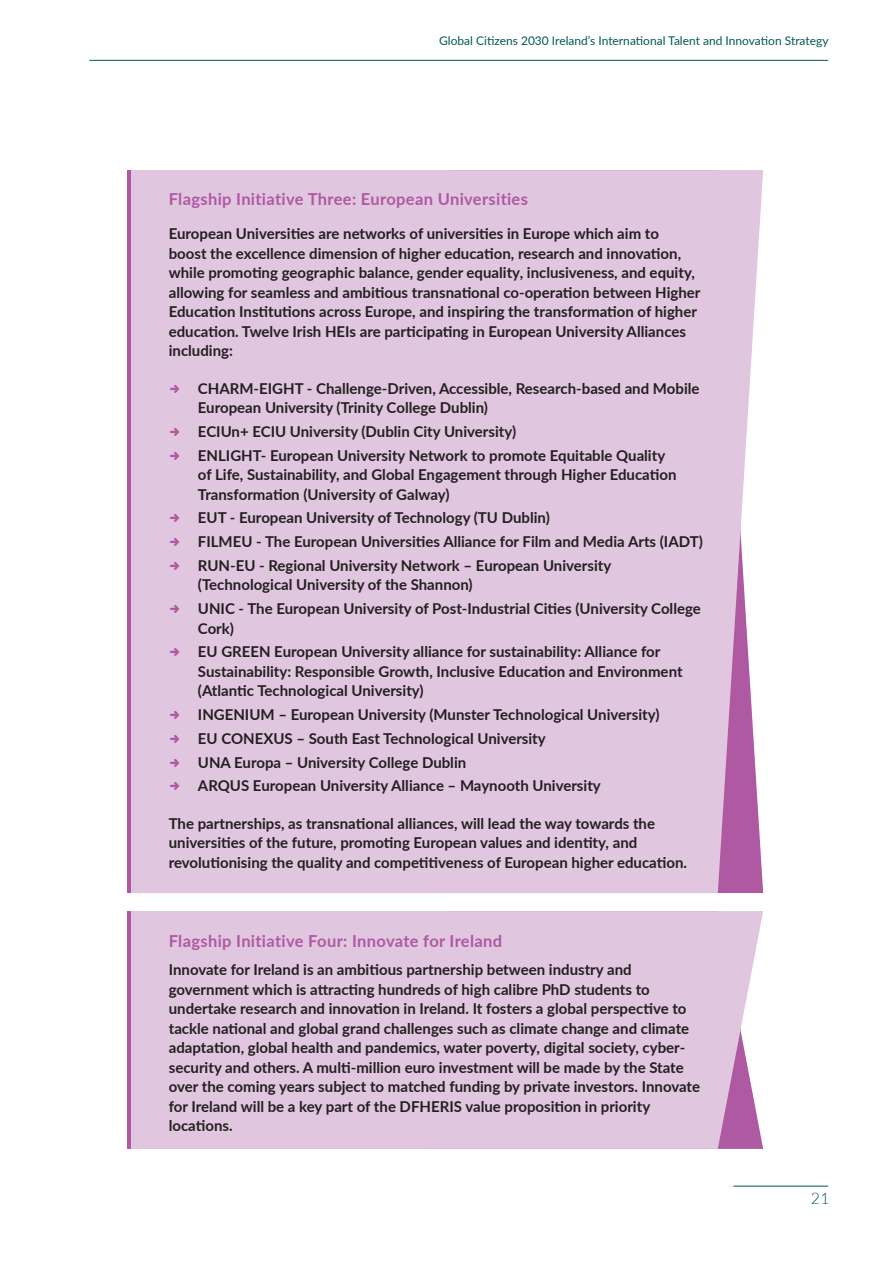
<style>
.page{position:relative;width:893px;height:1263px;background:#fff}
.page>*{position:absolute;margin:0;border:0;box-sizing:border-box;transform-origin:0 0}
.t1{font:700 16.5px "Lato";letter-spacing:.02em;color:#af59a3}
.t2{font:300 15.75px "Lato";color:#005951}
.t3{font:700 15px/19.5px "Lato";color:#231f20}
.t4{font:12px "Lato";color:#005951}
</style>
<div class="page">
<hr style="left:89px;top:60px;width:739px;height:1px;background:#005951">
<hr style="left:733px;top:1186px;width:95px;height:1px;background:#005951">
<svg style="left:449px;top:170px;width:314px;height:723px;fill:#e1c6df"></svg>
<div style="left:131px;top:170px;width:318px;height:723px;background:#e1c6df"></div>
<svg style="left:449px;top:911px;width:314px;height:238px;fill:#e1c6df"></svg>
<div style="left:131px;top:911px;width:318px;height:238px;background:#e1c6df"></div>
<hr style="left:128px;top:170px;width:3px;height:723px;background:#af59a3">
<hr style="left:128px;top:911px;width:3px;height:238px;background:#af59a3">
<svg style="left:170px;top:384px;width:9px;height:9px"></svg>
<svg style="left:170px;top:427px;width:9px;height:9px"></svg>
<svg style="left:170px;top:451px;width:9px;height:9px"></svg>
<svg style="left:170px;top:514px;width:9px;height:8px"></svg>
<svg style="left:170px;top:538px;width:9px;height:8px"></svg>
<svg style="left:170px;top:561px;width:9px;height:9px"></svg>
<svg style="left:170px;top:605px;width:9px;height:8px"></svg>
<svg style="left:170px;top:648px;width:9px;height:8px"></svg>
<svg style="left:170px;top:711px;width:9px;height:8px"></svg>
<svg style="left:170px;top:734px;width:9px;height:9px"></svg>
<svg style="left:170px;top:758px;width:9px;height:9px"></svg>
<svg style="left:170px;top:782px;width:9px;height:8px"></svg>
<p class="t4" style="left:439px;top:32px;width:391px">Global Citizens 2030 Ireland’s International Talent and Innovation Strategy</p>
<p class="t1" style="left:169px;top:187px;width:361px">Flagship Initiative Three: European Universities</p>
<p class="t3" style="left:169px;top:223px;width:533px">European Universities are networks of universities in Europe which aim to boost the excellence dimension of higher education, research and innovation, while promoting geographic balance, gender equality, inclusiveness, and equity, allowing for seamless and ambitious transnational co-operation between Higher Education Institutions across Europe, and inspiring the transformation of higher education. Twelve Irish HEIs are participating in European University Alliances including:</p>
<p class="t3" style="left:198px;top:378px;width:503px">CHARM-EIGHT - Challenge-Driven, Accessible, Research-based and Mobile<br>European University (Trinity College Dublin)</p>
<p class="t3" style="left:198px;top:419px;width:469px;line-height:23.7px">ECIUn+ ECIU University (Dublin City University)<br>ENLIGHT- European University Network to promote Equitable Quality</p>
<p class="t3" style="left:198px;top:464px;width:480px">of Life, Sustainability, and Global Engagement through Higher Education<br>Transformation (University of Galway)</p>
<p class="t3" style="left:198px;top:505px;width:506px;line-height:23.7px">EUT - European University of Technology (TU Dublin)<br>FILMEU - The European Universities Alliance for Film and Media Arts (IADT)<br>RUN-EU - Regional University Network – European University</p>
<p class="t3" style="left:198px;top:572px;width:504px;line-height:23.7px">(Technological University of the Shannon)<br>UNIC - The European University of Post-Industrial Cities (University College</p>
<p class="t3" style="left:198px;top:615px;width:464px;line-height:23.7px">Cork)<br>EU GREEN European University alliance for sustainability: Alliance for</p>
<p class="t3" style="left:198px;top:661px;width:486px">Sustainability: Responsible Growth, Inclusive Education and Environment (Atlantic Technological University)</p>
<p class="t3" style="left:198px;top:702px;width:463px;line-height:23.7px">INGENIUM – European University (Munster Technological University)<br>EU CONEXUS – South East Technological University<br>UNA Europa – University College Dublin<br>ARQUS European University Alliance – Maynooth University</p>
<p class="t3" style="left:169px;top:813px;width:520px">The partnerships, as transnational alliances, will lead the way towards the universities of the future, promoting European values and identity, and revolutionising the quality and competitiveness of European higher education.</p>
<p class="t1" style="left:169px;top:929px;width:335px">Flagship Initiative Four: Innovate for Ireland</p>
<p class="t3" style="left:169px;top:959px;width:533px">Innovate for Ireland is an ambitious partnership between industry and government which is attracting hundreds of high calibre PhD students to undertake research and innovation in Ireland. It fosters a global perspective to tackle national and global grand challenges such as climate change and climate adaptation, global health and pandemics, water poverty, digital society, cyber&shy;security and others. A multi-million euro investment will be made by the State over the coming years subject to matched funding by private investors. Innovate for Ireland will be a key part of the DFHERIS value proposition in priority locations.</p>
<p class="t2" style="left:811px;top:1190px;width:20px">21</p>
</div>
